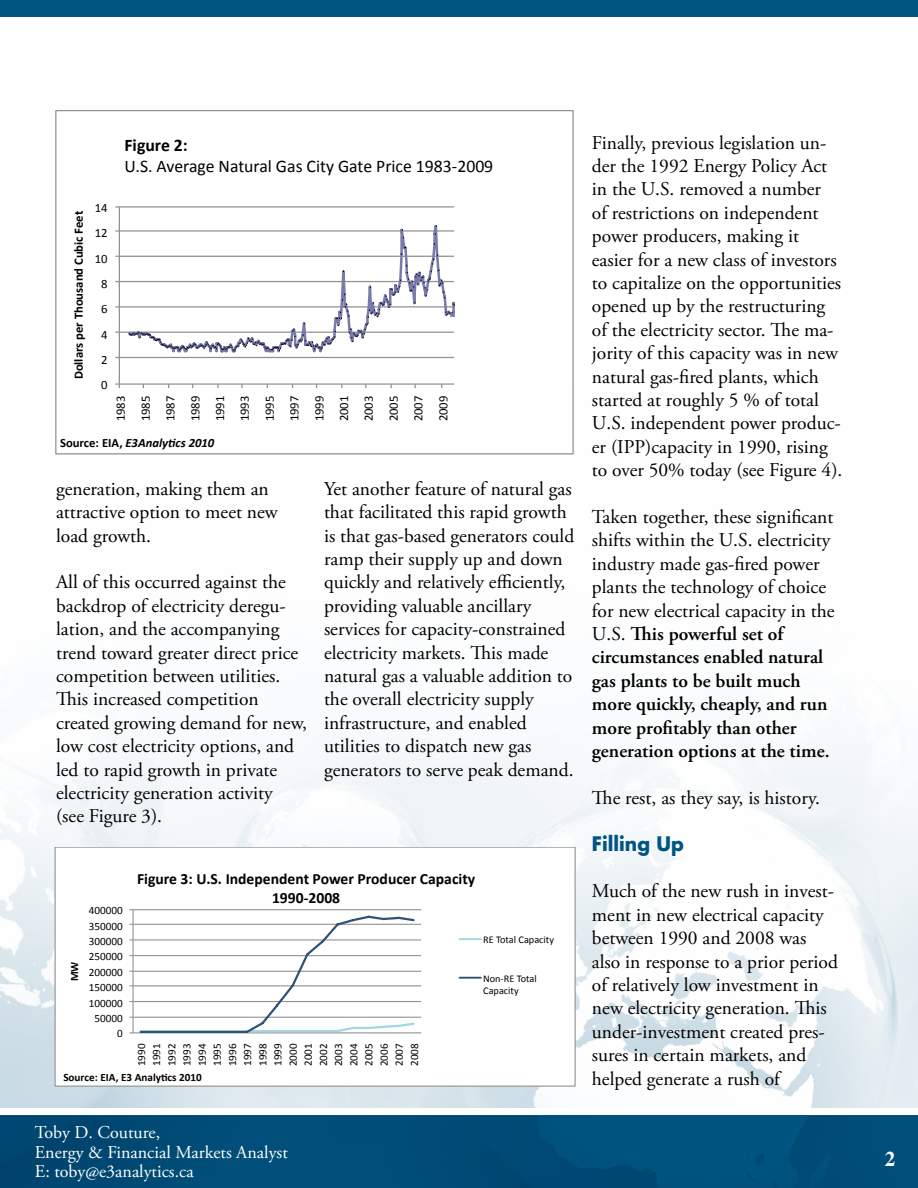
<style>
.page{position:relative;width:918px;height:1188px;background:#fff}
.page>*{position:absolute;margin:0;border:0;box-sizing:border-box;transform-origin:0 0}
.t1{font:700 21px "Times";color:#fff}
.t2{font:19.5px/23.4px "Adobe Garamond Pro";color:#000}
.t3{font:700 19.5px "Futura";color:#005581}
.t4{font:18px/19.5px "Adobe Garamond Pro";color:#fff}
.t5{font:17.7px "Calibri";color:#000}
.t6{font:700 17.7px "Calibri";color:#000}
.t7{font:700 15.6px/19px "Calibri";color:#000;text-align:center}
.t8{font:12.6px/24.8px "Calibri";color:#000;text-align:justify}
.t9{font:700 12.6px "Calibri";color:#000}
.t10{font:italic 700 12.6px "Calibri";color:#000}
.t11{font:11.1px/15.1px "Calibri";color:#000;text-align:justify}
.t12{font:700 11.1px "Calibri";color:#000}
.t13{font:10.2px/12.3px "Calibri";color:#000}
.s1{font-style:normal}
.s2{font-weight:600}
</style>
<div class="page">
<img style="left:0;top:454px;width:918px;height:654px">
<div style="left:0;top:1115px;width:918px;height:73px;background:#004d78"></div>
<div style="left:0;top:0;width:918px;height:16px;background:#005581"></div>
<hr style="left:119px;top:357px;width:335px;height:1px;background:#929292">
<hr style="left:119px;top:332px;width:335px;height:1px;background:#929292">
<hr style="left:119px;top:306px;width:335px;height:2px;background:#929292">
<hr style="left:119px;top:281px;width:335px;height:1px;background:#929292">
<hr style="left:119px;top:256px;width:335px;height:1px;background:#929292">
<hr style="left:119px;top:230px;width:335px;height:2px;background:#929292">
<hr style="left:119px;top:206px;width:335px;height:2px;background:#929292">
<hr style="left:119px;top:207px;width:1px;height:177px;background:#929292">
<hr style="left:119px;top:383px;width:335px;height:2px;background:#929292">
<svg style="left:115px;top:383px;width:5px;height:5px"></svg>
<svg style="left:126px;top:225px;width:329px;height:128px"></svg>
<svg style="left:55px;top:848px;width:521px;height:239px"></svg>
<p class="t6" style="left:125px;top:134px;width:65px">Figure 2:</p>
<p class="t5" style="left:125px;top:155px;width:370px">U.S. Average Natural Gas City Gate Price 1983--‐2009</p>
<p class="t9" style="left:71px;top:379px;width:170px;rotate:-90deg">Dollars per Thousand Cubic Feet</p>
<p class="t8" style="left:95px;top:195px;width:14px">14</p>
<p class="t8" style="left:95px;top:220px;width:14px">12</p>
<p class="t8" style="left:95px;top:245px;width:14px">10</p>
<p class="t8" style="left:101px;top:271px;width:8px">8</p>
<p class="t8" style="left:101px;top:296px;width:8px">6</p>
<p class="t8" style="left:101px;top:321px;width:8px">4</p>
<p class="t8" style="left:101px;top:347px;width:8px">2</p>
<p class="t8" style="left:101px;top:372px;width:8px">0</p>
<p class="t8" style="left:108px;top:421px;width:27px;rotate:-90deg">1983<br>1985<br>1987<br>1989<br>1991<br>1993<br>1995<br>1997<br>1999<br>2001<br>2003<br>2005<br>2007<br>2009</p>
<p class="t10" style="left:60px;top:435px;width:159px"><span class="s1">Source: EIA,</span> !"#$%&amp;'()*+,-.-+</p>
<p class="t2" style="left:56px;top:478px;width:223px">generation, making them an attractive option to meet new load growth.</p>
<p class="t2" style="left:56px;top:571px;width:252px">All of this occurred against the backdrop of electricity deregu&shy;lation, and the accompanying trend toward greater direct price competition between utilities.<br>This increased competition created growing demand for new, low cost electricity options, and led to rapid growth in private electricity generation activity<br>(see Figure 3).</p>
<p class="t2" style="left:324px;top:478px;width:252px">Yet another feature of natural gas that facilitated this rapid growth is that gas-based generators could ramp their supply up and down quickly and relatively efficiently, providing valuable ancillary services for capacity-constrained electricity markets. This made natural gas a valuable addition to the overall electricity supply infrastructure, and enabled utilities to dispatch new gas generators to serve peak demand.</p>
<p class="t12" style="left:68px;top:981px;width:21px;rotate:-90deg">MW</p>
<p class="t11" style="left:89px;top:902px;width:35px">400000</p>
<p class="t11" style="left:89px;top:918px;width:35px">350000</p>
<p class="t11" style="left:89px;top:933px;width:35px">300000</p>
<p class="t11" style="left:89px;top:949px;width:35px">250000</p>
<p class="t11" style="left:89px;top:964px;width:35px">200000</p>
<p class="t11" style="left:89px;top:979px;width:35px">150000</p>
<p class="t11" style="left:89px;top:995px;width:35px">100000</p>
<p class="t11" style="left:94px;top:1010px;width:30px">50000</p>
<p class="t11" style="left:117px;top:1026px;width:7px">0</p>
<p class="t7" style="left:137px;top:868px;width:340px">Figure 3: U.S. Independent Power Producer Capacity<br>1990--‐2008</p>
<p class="t11" style="left:133px;top:1066px;width:25px;rotate:-90deg">1990<br>1991<br>1992<br>1993<br>1994<br>1995<br>1996<br>1997<br>1998<br>1999<br>2000<br>2001<br>2002<br>2003<br>2004<br>2005<br>2006<br>2007<br>2008</p>
<p class="t12" style="left:63px;top:1071px;width:140px">Source: +I-. +3 -na2y4c5 2010</p>
<p class="t13" style="left:483px;top:933px;width:72px">RE Total Capacity</p>
<p class="t13" style="left:483px;top:972px;width:55px">Non--‐RE Total<br>Capacity</p>
<p class="t4" style="left:35px;top:1124px;width:255px">Toby D. Couture,<br>Energy &amp; Financial Markets Analyst<br>E: toby@e3analytics.ca</p>
<p class="t2" style="left:592px;top:131px;width:252px">Finally, previous legislation un&shy;der the 1992 Energy Policy Act in the U.S. removed a number<br>of restrictions on independent power producers, making it easier for a new class of investors to capitalize on the opportunities opened up by the restructuring of the electricity sector. The ma&shy;jority of this capacity was in new natural gas-fired plants, which started at roughly 5 % of total<br>U.S. independent power produc&shy;er (IPP)capacity in 1990, rising to over 50% today (see Figure 4).</p>
<p class="t2" style="left:592px;top:506px;width:244px">Taken together, these significant shifts within the U.S. electricity industry made gas-fired power plants the technology of choice for new electrical capacity in the<br>U.S. <span class="s2">This powerful set of circumstances enabled natural gas plants to be built much more quickly, cheaply, and run more profitably than other generation options at the time.</span></p>
<p class="t2" style="left:592px;top:787px;width:230px">The rest, as they say, is history.</p>
<p class="t3" style="left:592px;top:830px;width:94px">Filling Up</p>
<p class="t2" style="left:592px;top:880px;width:248px">Much of the new rush in invest&shy;ment in new electrical capacity between 1990 and 2008 was also in response to a prior period of relatively low investment in new electricity generation. This under-investment created pres&shy;sures in certain markets, and helped generate a rush of</p>
<p class="t1" style="left:885px;top:1139px;width:12px">2</p>
</div>
